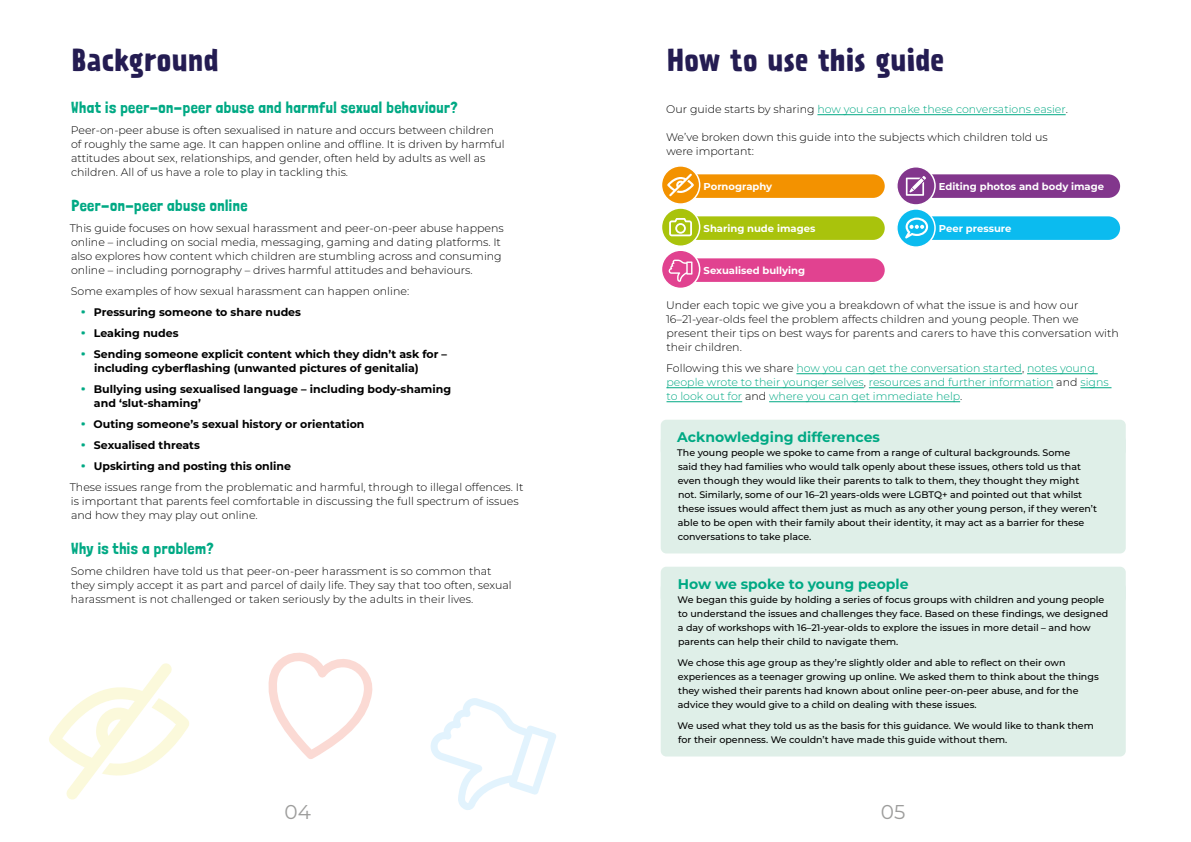
<style>
.page{position:relative;width:1191px;height:842px;background:#fff}
.page>*{position:absolute;margin:0;border:0;box-sizing:border-box;transform-origin:0 0}
.t1{font:700 28px "Prater Sans Pro";color:#241c52}
.t2{font:20px "Montserrat";color:#9d9d9c}
.t3{font:16px "Londrina Solid";letter-spacing:.03em;color:#00a984}
.t4{font:700 14px "Montserrat";color:#00a984}
.t5{font:300 11px/14px "Montserrat";color:#000}
.t6{font:700 11px/14px "Montserrat";color:#000}
.t7{font:300 11px/14px "Montserrat";color:#00a984}
.t8{font:700 10px "Montserrat";color:#fff}
.t9{font:500 9.5px/14px "Montserrat";color:#000}
.s1{font-family:"Londrina Solid";font-weight:900;font-size:15px;color:#00a984}
.s2{font-weight:700}
.s3{color:#000}
</style>
<div class="page">
<svg style="left:430px;top:698px;width:126px;height:112px"></svg>
<svg style="left:268px;top:652px;width:105px;height:107px"></svg>
<svg style="left:49px;top:663px;width:140px;height:137px"></svg>
<hr style="left:817px;top:115px;width:248px;height:1px;background:#00a984">
<hr style="left:796px;top:374px;width:226px;height:1px;background:#00a984">
<hr style="left:1027px;top:374px;width:70px;height:1px;background:#00a984">
<hr style="left:666px;top:388px;width:198px;height:1px;background:#00a984">
<hr style="left:869px;top:388px;width:184px;height:1px;background:#00a984">
<hr style="left:1080px;top:388px;width:31px;height:1px;background:#00a984">
<hr style="left:666px;top:402px;width:76px;height:1px;background:#00a984">
<hr style="left:769px;top:402px;width:191px;height:1px;background:#00a984">
<div style="left:660px;top:420px;width:465px;height:37px;background:#dfefe8;border-radius:6px"></div>
<div style="left:660px;top:435px;width:465px;height:118px;background:#dfefe8;border-radius:6px"></div>
<div style="left:660px;top:567px;width:465px;height:37px;background:#dfefe8;border-radius:6px"></div>
<div style="left:660px;top:582px;width:465px;height:174px;background:#dfefe8;border-radius:6px"></div>
<svg style="left:661px;top:250px;width:38px;height:38px"></svg>
<div style="left:660px;top:249px;width:40px;height:40px;border:2px solid #fff;border-radius:50%"></div>
<svg style="left:666px;top:258px;width:218px;height:24px;background:#e24c96"></svg>
<svg style="left:661px;top:208px;width:38px;height:38px"></svg>
<div style="left:660px;top:207px;width:40px;height:40px;border:2px solid #fff;border-radius:50%"></div>
<svg style="left:666px;top:216px;width:218px;height:24px;background:#aec71c"></svg>
<svg style="left:661px;top:166px;width:38px;height:38px"></svg>
<div style="left:660px;top:165px;width:40px;height:40px;border:2px solid #fff;border-radius:50%"></div>
<svg style="left:666px;top:174px;width:218px;height:24px;background:#f39911"></svg>
<svg style="left:896px;top:209px;width:39px;height:38px"></svg>
<div style="left:896px;top:208px;width:39px;height:40px;border:2px solid #fff;border-radius:50%"></div>
<svg style="left:901px;top:216px;width:219px;height:24px;background:#1bbff0"></svg>
<svg style="left:896px;top:167px;width:39px;height:38px"></svg>
<div style="left:896px;top:166px;width:39px;height:40px;border:2px solid #fff;border-radius:50%"></div>
<svg style="left:901px;top:174px;width:219px;height:24px;background:#8a4393"></svg>
<h1 class="t1" style="left:72px;top:39px;width:148px">Background</h1>
<h3 class="t3" style="left:71px;top:98px;width:388px">What is peer‑on‑peer abuse and harmful sexual behaviour?</h3>
<p class="t5" style="left:71px;top:122px;width:435px">Peer‑on‑peer abuse is often sexualised in nature and occurs between children of roughly the same age. It can happen online and offline. It is driven by harmful attitudes about sex, relationships, and gender, often held by adults as well as children. All of us have a role to play in tackling this.</p>
<h3 class="t3" style="left:71px;top:196px;width:177px">Peer‑on‑peer abuse online</h3>
<p class="t5" style="left:70px;top:220px;width:435px">This guide focuses on how sexual harassment and peer‑on‑peer abuse happens online – including on social media, messaging, gaming and dating platforms. It also explores how content which children are stumbling across and consuming online – including pornography – drives harmful attitudes and behaviours.</p>
<p class="t5" style="left:71px;top:283px;width:340px">Some examples of how sexual harassment can happen online:</p>
<p class="t6" style="left:81px;top:304px;width:221px"><span class="s1">•</span> Pressuring someone to share nudes</p>
<p class="t6" style="left:81px;top:325px;width:99px"><span class="s1">•</span> Leaking nudes</p>
<p class="t6" style="left:94px;top:346px;width:354px;text-indent:-13px"><span class="s1">•</span> Sending someone explicit content which they didn’t ask for – including cyberflashing (unwanted pictures of genitalia)</p>
<p class="t6" style="left:94px;top:381px;width:359px;text-indent:-13px"><span class="s1">•</span> Bullying using sexualised language – including body‑shaming and ‘slut‑shaming’</p>
<p class="t6" style="left:81px;top:416px;width:285px"><span class="s1">•</span> Outing someone’s sexual history or orientation</p>
<p class="t6" style="left:81px;top:437px;width:120px"><span class="s1">•</span> Sexualised threats</p>
<p class="t5" style="left:70px;top:455px;width:455px;line-height:21px;text-indent:12px"><span class="s1">•</span> <span class="s2">Upskirting and posting this online<br></span>These issues range from the problematic and harmful, through to illegal offences. It</p>
<p class="t5" style="left:71px;top:493px;width:449px">is important that parents feel comfortable in discussing the full spectrum of issues and how they may play out online.</p>
<h3 class="t3" style="left:71px;top:539px;width:144px">Why is this a problem?</h3>
<p class="t5" style="left:71px;top:563px;width:442px">Some children have told us that peer‑on‑peer harassment is so common that they simply accept it as part and parcel of daily life. They say that too often, sexual harassment is not challenged or taken seriously by the adults in their lives.</p>
<h1 class="t1" style="left:667px;top:39px;width:279px">How to use this guide</h1>
<p class="t7" style="left:666px;top:101px;width:403px"><span class="s3">Our guide starts by sharing</span> how you can make these conversations easier<span class="s3">.</span></p>
<p class="t5" style="left:666px;top:129px;width:383px">We’ve broken down this guide into the subjects which children told us were important:</p>
<p class="t8" style="left:703px;top:179px;width:70px">Pornography</p>
<p class="t8" style="left:703px;top:221px;width:113px">Sharing nude images</p>
<p class="t8" style="left:703px;top:263px;width:103px">Sexualised bullying</p>
<p class="t8" style="left:939px;top:179px;width:167px">Editing photos and body image</p>
<p class="t8" style="left:939px;top:221px;width:74px">Peer pressure</p>
<p class="t5" style="left:666px;top:297px;width:454px">Under each topic we give you a breakdown of what the issue is and how our 16–21‑year‑olds feel the problem affects children and young people. Then we present their tips on best ways for parents and carers to have this conversation with their children.</p>
<p class="t7" style="left:666px;top:360px;width:444px"><span class="s3">Following this we share</span> how you can get the conversation started<span class="s3">,</span> notes young people wrote to their younger selves<span class="s3">,</span> resources and further information <span class="s3">and</span> signs to look out for <span class="s3">and</span> where you can get immediate help<span class="s3">.</span></p>
<p class="t4" style="left:677px;top:427px;width:204px">Acknowledging differences</p>
<p class="t9" style="left:677px;top:445px;width:421px">The young people we spoke to came from a range of cultural backgrounds. Some<br>said they had families who would talk openly about these issues, others told us that even though they would like their parents to talk to them, they thought they might not. Similarly, some of our 16–21 years‑olds were LGBTQ+ and pointed out that whilst these issues would affect them just as much as any other young person, if they weren’t able to be open with their family about their identity, it may act as a barrier for these conversations to take place.</p>
<p class="t4" style="left:678px;top:574px;width:232px">How we spoke to young people</p>
<p class="t9" style="left:677px;top:592px;width:432px">We began this guide by holding a series of focus groups with children and young people to understand the issues and challenges they face. Based on these findings, we designed a day of workshops with 16–21‑year‑olds to explore the issues in more detail – and how parents can help their child to navigate them.</p>
<p class="t9" style="left:677px;top:655px;width:422px">We chose this age group as they’re slightly older and able to reflect on their own experiences as a teenager growing up online. We asked them to think about the things they wished their parents had known about online peer‑on‑peer abuse, and for the advice they would give to a child on dealing with these issues.</p>
<p class="t9" style="left:677px;top:718px;width:417px">We used what they told us as the basis for this guidance. We would like to thank them for their openness. We couldn’t have made this guide without them.</p>
<h2 class="t2" style="left:284px;top:798px;width:28px">04</h2>
<h2 class="t2" style="left:881px;top:798px;width:26px">05</h2>
</div>
